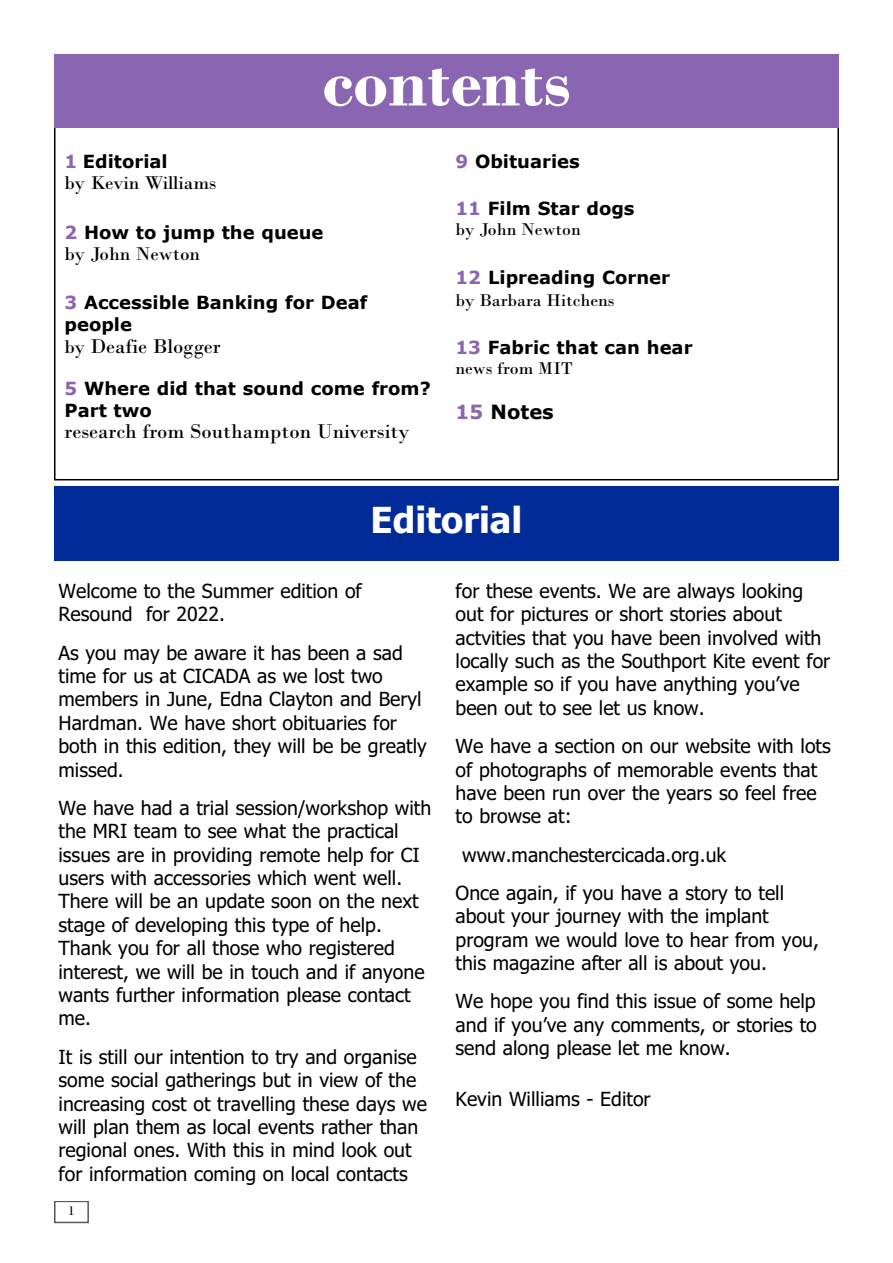
<style>
.page{position:relative;width:893px;height:1263px;background:#fff}
.page>*{position:absolute;margin:0;border:0;box-sizing:border-box;transform-origin:0 0}
.t1{font:700 72px "Bodoni";color:#fff}
.t2{font:700 36px "Tahoma";color:#fff}
.t3{font:21px "Bodoni";color:#000}
.t4{font:19.5px/23.4px "Tahoma";color:#000}
.t5{font:19.5px "Bodoni";color:#000}
.t6{font:700 19.5px "Verdana";color:#000}
.t7{font:700 18px/21.6px "Verdana";color:#000}
.t8{font:18px "Bodoni";color:#000}
.t9{font:13.5px "Bodoni";color:#000}
.s1{color:#8965b2}
.s2{font-size:19.5px}
</style>
<div class="page">
<div style="left:54px;top:1200px;width:35px;height:23px;border:2px solid #595959"></div>
<div style="left:54px;top:54px;width:785px;height:74px;background:#8965b2"></div>
<div style="left:54px;top:486px;width:785px;height:74px;background:#002b98"></div>
<h1 class="t1" style="left:322px;top:38px;width:250px">contents</h1>
<p class="t7" style="left:64px;top:150px;width:105px"><span class="s1">1</span> Editorial</p>
<p class="t5" style="left:64px;top:171px;width:154px">by Kevin Williams</p>
<p class="t7" style="left:64px;top:221px;width:261px"><span class="s1">2</span> How to jump the queue</p>
<p class="t5" style="left:64px;top:242px;width:137px">by John Newton</p>
<p class="t7" style="left:64px;top:291px;width:304px"><span class="s1">3</span> Accessible Banking for Deaf people</p>
<p class="t3" style="left:64px;top:333px;width:158px"><span class="s2">by</span> Deafie Blogger</p>
<p class="t7" style="left:64px;top:377px;width:368px"><span class="s1">5</span> Where did that sound come from?<br>Part two</p>
<p class="t3" style="left:64px;top:419px;width:347px">research from Southampton University</p>
<p class="t7" style="left:455px;top:150px;width:126px"><span class="s1">9</span> Obituaries</p>
<p class="t7" style="left:455px;top:197px;width:181px"><span class="s1">11</span> Film Star dogs</p>
<p class="t8" style="left:455px;top:218px;width:127px">by John Newton</p>
<p class="t7" style="left:455px;top:266px;width:216px"><span class="s1">12</span> Lipreading Corner</p>
<p class="t8" style="left:455px;top:289px;width:161px">by Barbara Hitchens</p>
<p class="t7" style="left:455px;top:336px;width:239px"><span class="s1">13</span> Fabric that can hear</p>
<p class="t8" style="left:455px;top:357px;width:119px">news from MIT</p>
<p class="t6" style="left:455px;top:400px;width:100px"><span class="s1">15</span> Notes</p>
<h2 class="t2" style="left:371px;top:500px;width:153px">Editorial</h2>
<p class="t4" style="left:58px;top:579px;width:305px">Welcome to the Summer edition of<br>Resound for 2022.</p>
<p class="t4" style="left:58px;top:641px;width:370px">As you may be aware it has been a sad time for us at CICADA as we lost two members in June, Edna Clayton and Beryl<br>Hardman. We have short obituaries for both in this edition, they will be be greatly missed.</p>
<p class="t4" style="left:58px;top:796px;width:374px">We have had a trial session/workshop with the MRI team to see what the practical issues are in providing remote help for CI users with accessories which went well.<br>There will be an update soon on the next stage of developing this type of help.<br>Thank you for all those who registered interest, we will be in touch and if anyone wants further information please contact me.</p>
<p class="t4" style="left:59px;top:1045px;width:370px">It is still our intention to try and organise some social gatherings but in view of the increasing cost ot travelling these days we will plan them as local events rather than regional ones. With this in mind look out for information coming on local contacts</p>
<p class="t9" style="left:68px;top:1202px;width:8px">1</p>
<p class="t4" style="left:456px;top:579px;width:376px">for these events. We are always looking out for pictures or short stories about actvities that you have been involved with locally such as the Southport Kite event for example so if you have anything you’ve been out to see let us know.</p>
<p class="t4" style="left:456px;top:735px;width:377px">We have a section on our website with lots of photographs of memorable events that have been run over the years so feel free to browse at:</p>
<p class="t4" style="left:456px;top:836px;width:330px;line-height:38.2px;text-indent:7px">www.manchestercicada.org.uk<br>Once again, if you have a story to tell</p>
<p class="t4" style="left:456px;top:905px;width:365px">about your journey with the implant program we would love to hear from you, this magazine after all is about you.</p>
<p class="t4" style="left:456px;top:990px;width:363px;text-align:justify">We hope you find this issue of some help and if you’ve any comments, or stories to send along please let me know.</p>
<p class="t4" style="left:456px;top:1088px;width:196px">Kevin Williams - Editor</p>
</div>
